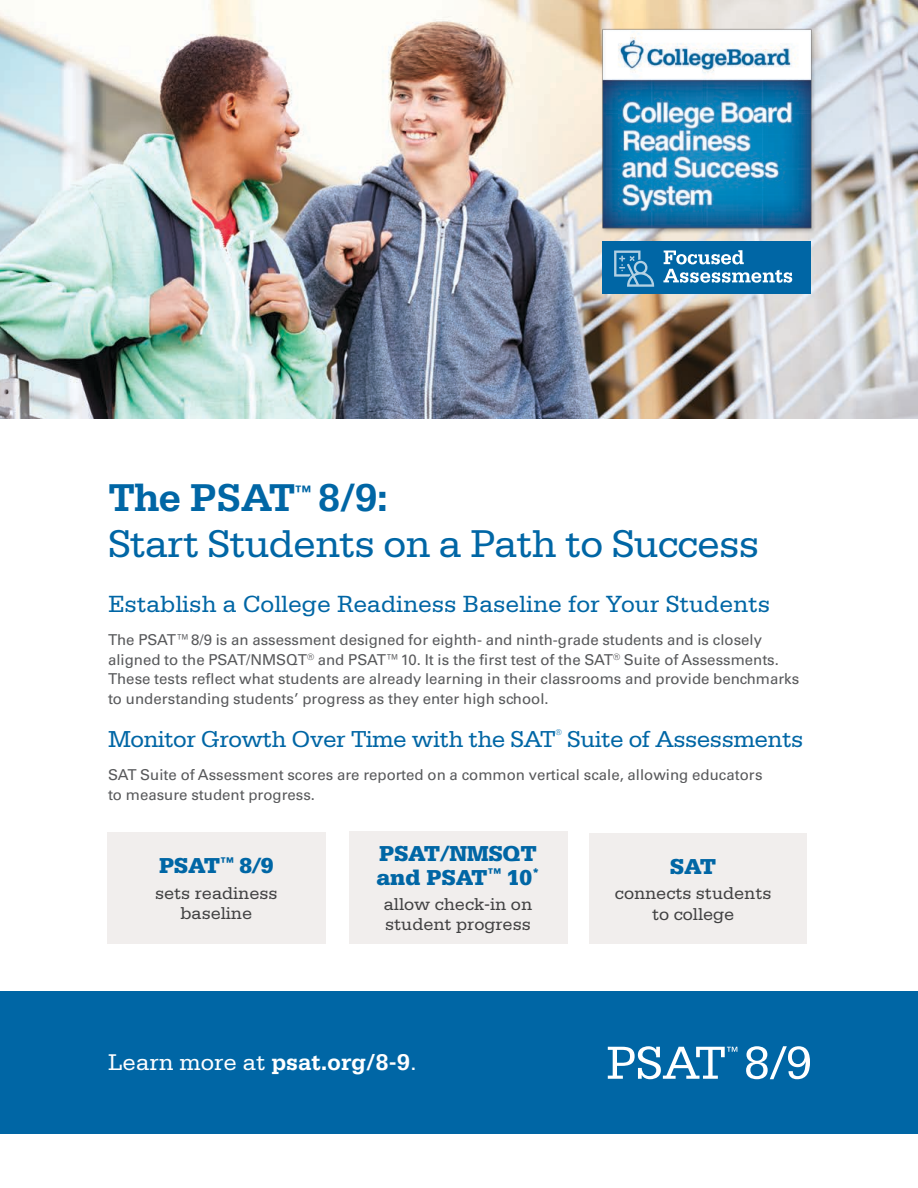
<style>
.page{position:relative;width:918px;height:1188px;background:#fff}
.page>*{position:absolute;margin:0;border:0;box-sizing:border-box;transform-origin:0 0}
.t1{font:40.95px "Serifa Std";letter-spacing:-.02em;color:#0066a5}
.t2{font:700 40.95px "Serifa Std";letter-spacing:-.02em;color:#0066a5}
.t3{font:24.75px "Serifa Std";color:#0066a5}
.t4{font:24.3px "Serifa Std";letter-spacing:-.02em;color:#0066a5}
.t5{font:24px "Serifa Std";color:#fff}
.t6{font:900 22.8px/23.7px "Serifa Std";color:#0066a5}
.t7{font:18.15px/20.5px "Serifa Std";color:#414142;text-align:center}
.t8{font:700 17.55px "Serifa Std";color:#0066a5}
.t9{font:15px/19.5px "Univers LT Std";color:#58595b}
.t10{font:7.8px "Univers LT Std";color:#1379b3}
.s1{font-weight:700}
</style>
<div class="page">
<img style="left:0;top:0;width:918px;height:418px">
<div style="left:0;top:992px;width:918px;height:142px;background:#0066a5"></div>
<img style="left:594px;top:20px;width:229px;height:217px">
<div style="left:602px;top:241px;width:209px;height:53px;background:#0066a5"></div>
<svg style="left:614px;top:251px;width:40px;height:36px"></svg>
<svg style="left:663px;top:250px;width:129px;height:33px"></svg>
<svg style="left:746px;top:1046px;width:64px;height:33px"></svg>
<svg style="left:608px;top:1046px;width:129px;height:33px"></svg>
<div style="left:107px;top:832px;width:219px;height:111px;background:#f1eeed"></div>
<div style="left:589px;top:833px;width:218px;height:110px;background:#f1eeed"></div>
<div style="left:349px;top:831px;width:218px;height:112px;background:#f1eeed"></div>
<h1 class="t2" style="left:108px;top:474px;width:189px">The PSAT</h1>
<p class="t8" style="left:295px;top:481px;width:19px">™</p>
<h1 class="t2" style="left:318px;top:474px;width:72px">8/9:</h1>
<h1 class="t1" style="left:108px;top:521px;width:653px">Start Students on a Path to Success</h1>
<h2 class="t3" style="left:108px;top:591px;width:664px">Establish a College Readiness Baseline for Your Students</h2>
<p class="t9" style="left:108px;top:630px;width:693px">The PSAT™8/9 is an assessment designed for eighth- and ninth-grade students and is closely aligned to the PSAT/NMSQT<sup>®</sup> and PSAT™10. It is the first test of the SAT<sup>®</sup> Suite of Assessments.<br>These tests reflect what students are already learning in their classrooms and provide benchmarks to understanding students’ progress as they enter high school.</p>
<h3 class="t4" style="left:108px;top:726px;width:449px">Monitor Growth Over Time with the SAT</h3>
<p class="t10" style="left:556px;top:728px;width:8px">®</p>
<h3 class="t4" style="left:567px;top:726px;width:237px">Suite of Assessments</h3>
<p class="t9" style="left:108px;top:765px;width:656px">SAT Suite of Assessment scores are reported on a common vertical scale, allowing educators to measure student progress.</p>
<h3 class="t6" style="left:159px;top:854px;width:116px">PSAT<sup>™</sup> 8/9</h3>
<p class="t7" style="left:155px;top:883px;width:124px">sets readiness baseline</p>
<h3 class="t6" style="left:376px;top:841px;width:165px">PSAT/NMSQT and PSAT<sup>™</sup> 10<sup>*</sup></h3>
<p class="t7" style="left:384px;top:894px;width:150px;text-align:left">allow check-in on student progress</p>
<h3 class="t5" style="left:108px;top:1049px;width:310px">Learn more at <span class="s1">psat.org/8-9</span>.</h3>
<h3 class="t6" style="left:670px;top:854px;width:48px">SAT</h3>
<p class="t7" style="left:615px;top:883px;width:158px">connects students to college</p>
</div>
